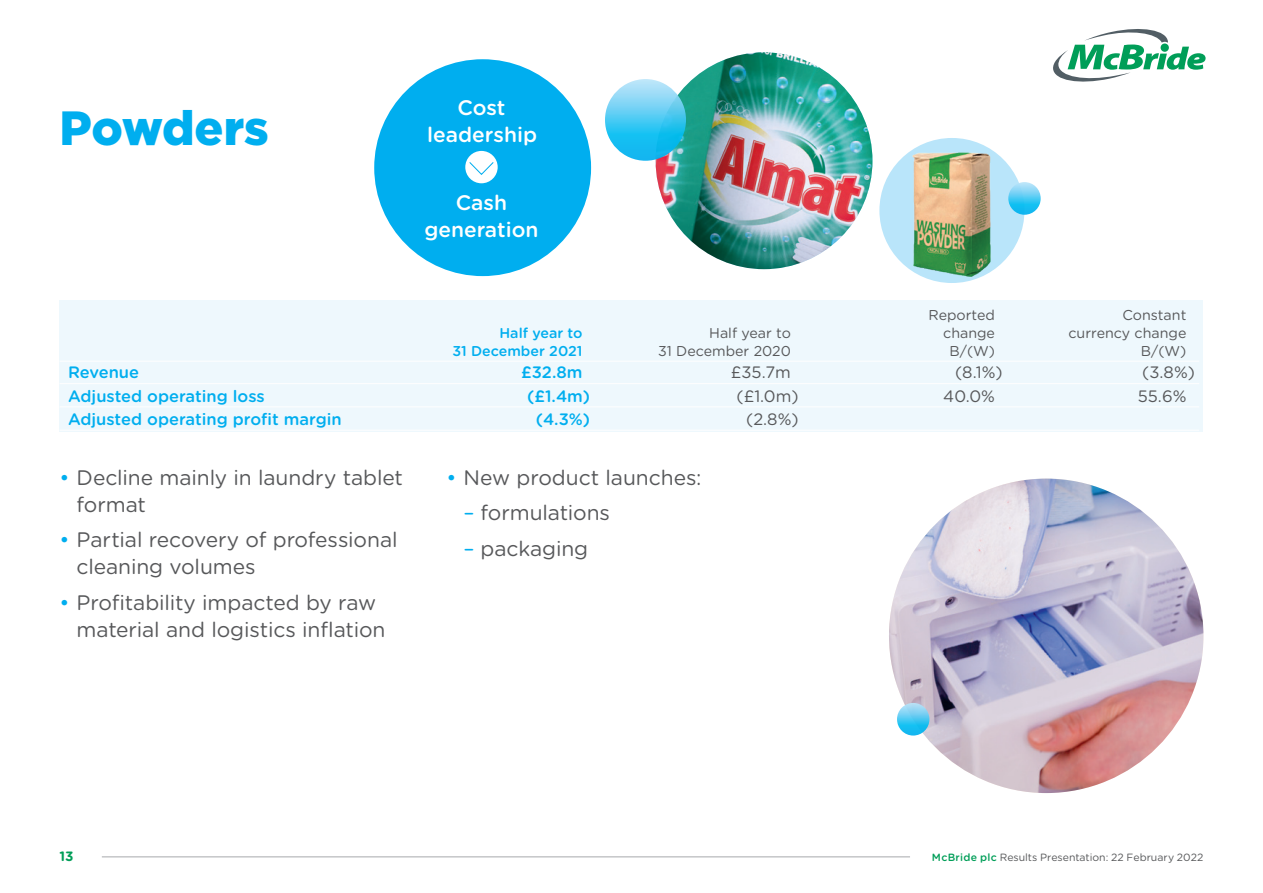
<style>
.page{position:relative;width:1263px;height:893px;background:#fff}
.page>*{position:absolute;margin:0;border:0;box-sizing:border-box;transform-origin:0 0}
.t1{font:900 48px "Gotham";letter-spacing:-.005em;color:#00aeef}
.t2{font:21px/27px "Gotham Rounded";letter-spacing:-.005em;color:#57585a}
.t3{font:500 21px/27px "Gotham Rounded";color:#fff;text-align:center}
.t4{font:500 16.5px "Gotham Rounded";color:#00aeef}
.t5{font:16.5px "Gotham Rounded";color:#57585a}
.t6{font:14.25px "Gotham Rounded";color:#57585a}
.t7{font:500 14.25px "Gotham Rounded";color:#00aeef}
.t8{font:700 13.5px "Gotham Rounded";color:#009e58}
.t9{font:10.5px "Gotham Rounded";color:#57585a}
.s1{color:#00aeef}
.s2{font-weight:500;color:#009e58}
</style>
<div class="page">
<svg style="left:1053px;top:29px;width:152px;height:53px"></svg>
<hr style="left:102px;top:856px;width:808px;height:1px;background:#a8a9ad">
<img style="left:656px;top:52px;width:216px;height:217px;border-radius:108px">
<svg style="left:605px;top:79px;width:81px;height:82px;background:#4ecaf2"></svg>
<div style="left:879px;top:138px;width:145px;height:145px;background:#b9e5fa;border-radius:50%"></div>
<img style="left:890px;top:138px;width:124px;height:145px">
<svg style="left:1008px;top:182px;width:33px;height:33px"></svg>
<img style="left:889px;top:479px;width:314px;height:314px;border-radius:157px">
<svg style="left:897px;top:703px;width:32px;height:33px"></svg>
<div style="left:60px;top:300px;width:1143px;height:132px;background:#eef8fd"></div>
<hr style="left:60px;top:361px;width:1139px;height:1px;background:#fff">
<hr style="left:60px;top:383px;width:1139px;height:1px;background:#fff">
<hr style="left:60px;top:406px;width:1139px;height:1px;background:#fff">
<hr style="left:60px;top:430px;width:1139px;height:1px;background:#fff">
<div style="left:374px;top:59px;width:217px;height:217px;background:#00aeef;border-radius:50%"></div>
<div style="left:465px;top:151px;width:33px;height:32px;background:#fff;border-radius:50%"></div>
<svg style="left:469px;top:162px;width:25px;height:13px"></svg>
<h1 class="t1" style="left:60px;top:95px;width:211px">Powders</h1>
<p class="t3" style="left:427px;top:93px;width:112px">Cost leadership</p>
<p class="t3" style="left:424px;top:188px;width:116px">Cash generation</p>
<p class="t6" style="left:928px;top:305px;width:68px">Reported</p>
<p class="t6" style="left:1122px;top:305px;width:65px">Constant</p>
<p class="t7" style="left:499px;top:322px;width:85px">Half year to</p>
<p class="t6" style="left:709px;top:323px;width:83px">Half year to</p>
<p class="t6" style="left:943px;top:323px;width:53px">change</p>
<p class="t6" style="left:1068px;top:323px;width:119px">currency change</p>
<p class="t7" style="left:452px;top:340px;width:132px">31 December 2021</p>
<p class="t6" style="left:658px;top:341px;width:134px">31 December 2020</p>
<p class="t6" style="left:949px;top:341px;width:47px">B/(W)</p>
<p class="t6" style="left:1141px;top:341px;width:47px">B/(W)</p>
<p class="t4" style="left:68px;top:361px;width:73px">Revenue</p>
<p class="t4" style="left:521px;top:361px;width:63px">£32.8m</p>
<p class="t5" style="left:731px;top:361px;width:61px">£35.7m</p>
<p class="t5" style="left:955px;top:361px;width:49px">(8.1%)</p>
<p class="t5" style="left:1142px;top:361px;width:54px">(3.8%)</p>
<p class="t4" style="left:68px;top:384px;width:198px">Adjusted operating loss</p>
<p class="t4" style="left:527px;top:384px;width:65px">(£1.4m)</p>
<p class="t5" style="left:736px;top:384px;width:64px">(£1.0m)</p>
<p class="t5" style="left:943px;top:384px;width:53px">40.0%</p>
<p class="t5" style="left:1138px;top:384px;width:50px">55.6%</p>
<p class="t4" style="left:68px;top:407px;width:275px">Adjusted operating profit margin</p>
<p class="t4" style="left:536px;top:407px;width:56px">(4.3%)</p>
<p class="t5" style="left:746px;top:408px;width:54px">(2.8%)</p>
<p class="t2" style="left:77px;top:463px;width:328px;text-indent:-17px"><span class="s1">•</span> Decline mainly in laundry tablet format</p>
<p class="t2" style="left:77px;top:525px;width:323px;text-indent:-17px"><span class="s1">•</span> Partial recovery of professional cleaning volumes</p>
<p class="t2" style="left:77px;top:588px;width:310px;text-indent:-17px"><span class="s1">•</span> Profitability impacted by raw material and logistics inflation</p>
<p class="t2" style="left:446px;top:463px;width:257px"><span class="s1">•</span> New product launches:</p>
<p class="t2" style="left:463px;top:498px;width:148px"><span class="s1">–</span> formulations</p>
<p class="t2" style="left:463px;top:534px;width:126px"><span class="s1">–</span> packaging</p>
<p class="t8" style="left:60px;top:846px;width:16px">13</p>
<p class="t9" style="left:932px;top:850px;width:273px"><span class="s2">McBride plc</span> Results Presentation: 22 February 2022</p>
</div>
